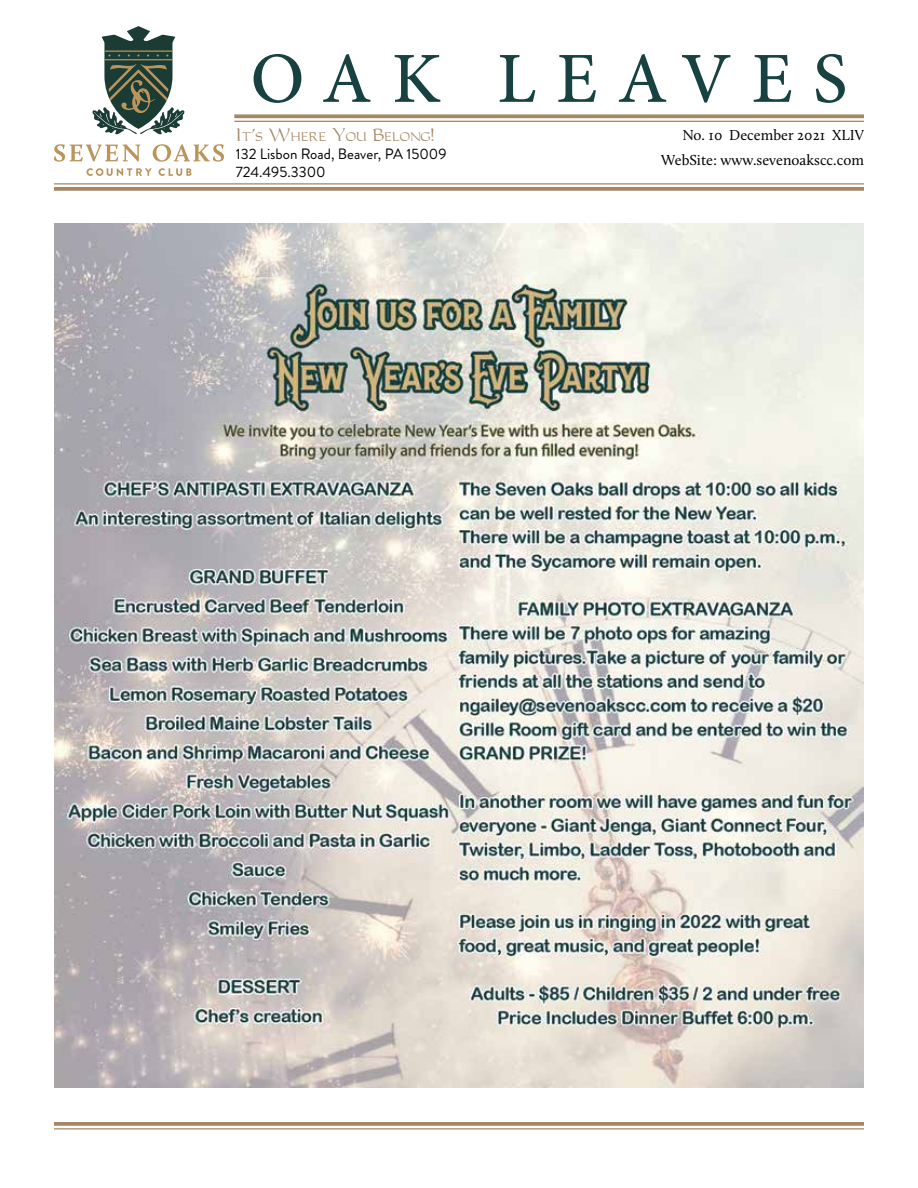
<style>
.page{position:relative;width:918px;height:1188px;background:#fff}
.page>*{position:absolute;margin:0;border:0;box-sizing:border-box;transform-origin:0 0}
.t1{font:500 72px "Minion Pro";letter-spacing:.28em;color:#184141}
.t2{font:15px/24.8px "Calluna";color:#000;text-align:right}
.t3{font:15px/18px "Brandon Grotesque";color:#000}
.t4{font:11.55px "Carleton Normal";color:#a58763}
.s1{font-size:16.5px}
</style>
<div class="page">
<svg style="left:234px;top:114px;width:630px;height:4px;background:#ae9474"></svg>
<hr style="left:234px;top:121px;width:630px;height:1px;background:#a58763">
<hr style="left:54px;top:183px;width:810px;height:2px;background:#a58763">
<svg style="left:54px;top:187px;width:810px;height:4px;background:#aa8e6c"></svg>
<svg style="left:86px;top:168px;width:66px;height:8px"></svg>
<svg style="left:158px;top:168px;width:34px;height:8px"></svg>
<svg style="left:54px;top:144px;width:87px;height:18px"></svg>
<svg style="left:153px;top:144px;width:71px;height:18px"></svg>
<svg style="left:92px;top:26px;width:93px;height:108px"></svg>
<img style="left:54px;top:224px;width:810px;height:864px">
<hr style="left:54px;top:1128px;width:810px;height:2px;background:#a58763">
<svg style="left:54px;top:1122px;width:810px;height:4px;background:#aa8e6c"></svg>
<h1 class="t1" style="left:250px;top:30px;width:598px">OAK LEAVES</h1>
<p class="t4" style="left:236px;top:129px;width:200px"><span class="s1">I</span>T<span class="s1">'</span>S <span class="s1">W</span>HERE <span class="s1">Y</span>OU <span class="s1">B</span>ELONG<span class="s1">!</span></p>
<p class="t3" style="left:236px;top:145px;width:212px">132 Lisbon Road, Beaver, PA 15009<br>724.495.3300</p>
<p class="t2" style="left:661px;top:123px;width:204px">No. 10 December 2021 XLIV<br>WebSite: www.sevenoakscc.com</p>
</div>
